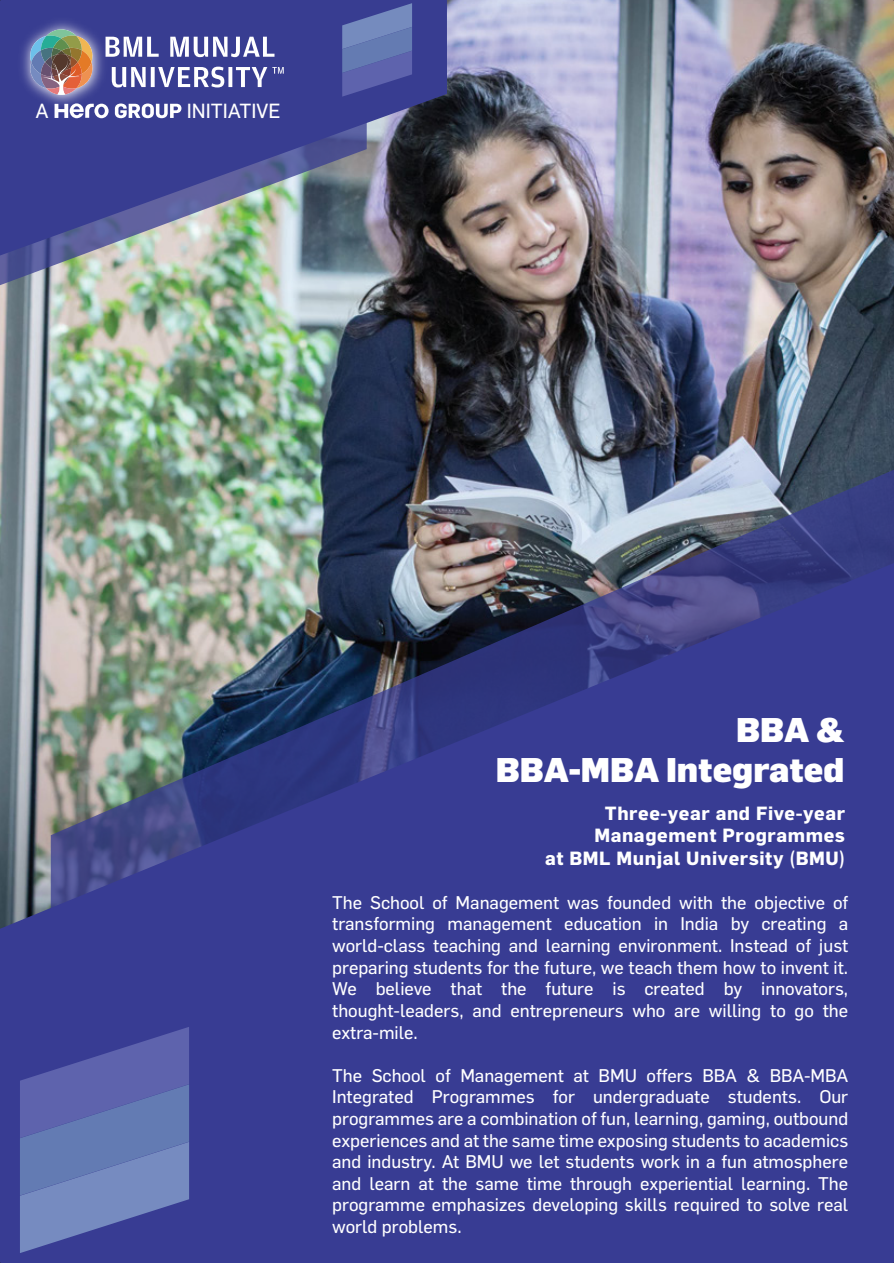
<style>
.page{position:relative;width:894px;height:1263px;background:#fff}
.page>*{position:absolute;margin:0;border:0;box-sizing:border-box;transform-origin:0 0}
.t1{font:900 33.6px/40.3px "Flama";color:#fff;text-align:right}
.t2{font:20.1px "Flama Basic";color:#fff}
.t3{font:700 18.75px/22.5px "Flama";letter-spacing:.03em;color:#fff;text-align:right}
.t4{font:18px/21.6px "Flama Basic";color:#fff;text-align:justify}
</style>
<div class="page">
<img style="left:0;top:0;width:893px;height:563px">
<svg style="left:366px;top:0;width:81px;height:255px;background:#42435e"></svg>
<img style="left:0;top:0;width:366px;height:294px">
<svg style="left:342px;top:3px;width:70px;height:117px;background:#5762a6"></svg>
<svg style="left:0;top:563px;width:51px;height:700px;background:#676f8f"></svg>
<img style="left:51px;top:451px;width:842px;height:812px">
<svg style="left:20px;top:969px;width:169px;height:284px;background:#5460a7"></svg>
<img style="left:9px;top:8px;width:106px;height:109px">
<img style="left:28px;top:28px;width:67px;height:68px">
<svg style="left:105px;top:37px;width:178px;height:50px"></svg>
<svg style="left:55px;top:103px;width:53px;height:15px"></svg>
<svg style="left:115px;top:103px;width:66px;height:15px"></svg>
<p class="t2" style="left:35px;top:97px;width:15px">A</p>
<p class="t2" style="left:187px;top:97px;width:95px">INITIATIVE</p>
<h1 class="t1" style="left:495px;top:707px;width:350px">BBA &amp;<br>BBA-MBA Integrated</h1>
<p class="t3" style="left:545px;top:801px;width:301px">Three-year and Five-year<br>Management Programmes<br>at BML Munjal University (BMU)</p>
<p class="t4" style="left:332px;top:890px;width:517px">The School of Management was founded with the objective of transforming management education in India by creating a world-class teaching and learning environment. Instead of just preparing students for the future, we teach them how to invent it.<br>We believe that the future is created by innovators, thought-leaders, and entrepreneurs who are willing to go the extra-mile.</p>
<p class="t4" style="left:332px;top:1063px;width:517px">The School of Management at BMU offers BBA &amp; BBA-MBA Integrated Programmes for undergraduate students. Our programmes are a combination of fun, learning, gaming, outbound experiences and at the same time exposing students to academics and industry. At BMU we let students work in a fun atmosphere and learn at the same time through experiential learning. The programme emphasizes developing skills required to solve real world problems.</p>
</div>
